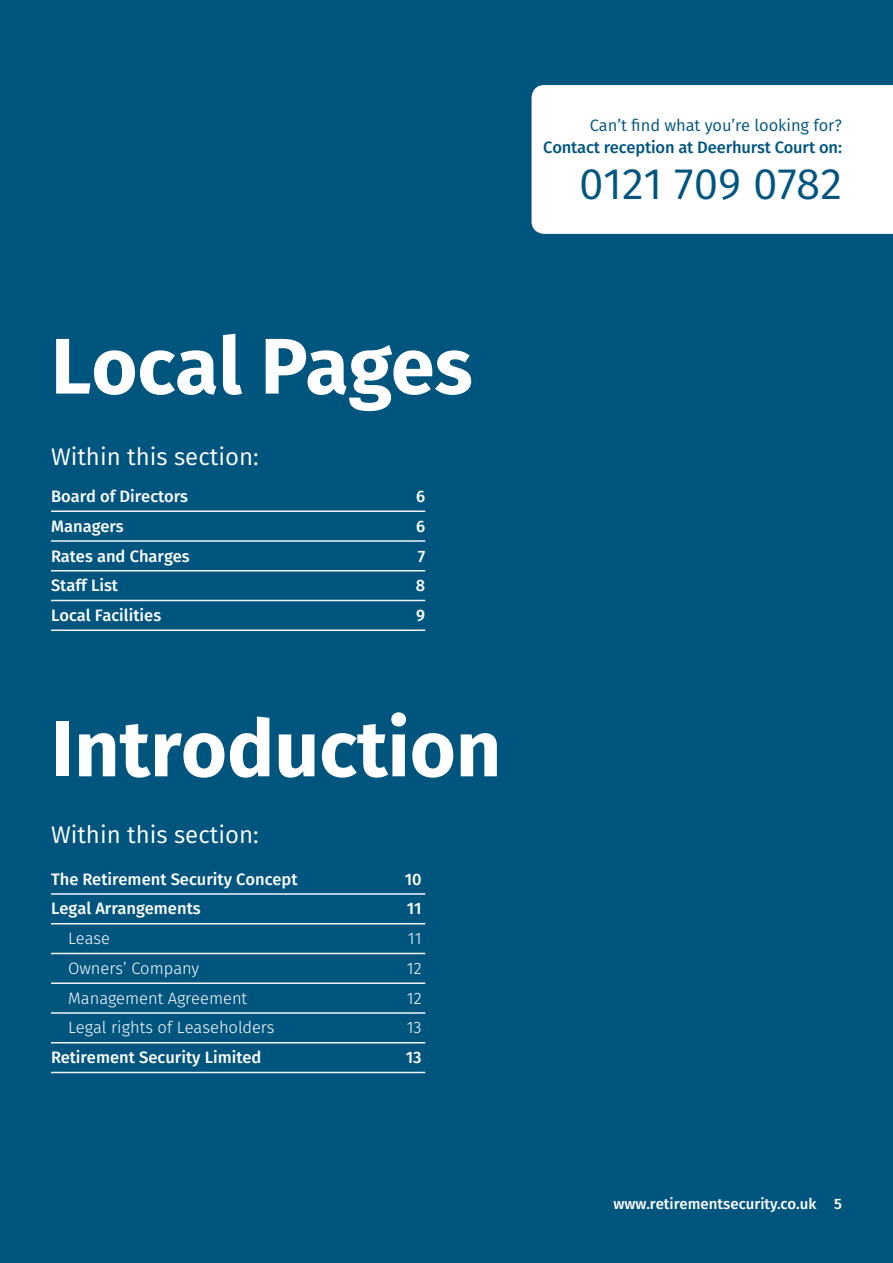
<style>
.page{position:relative;width:893px;height:1263px;background:#00557f}
.page>*{position:absolute;margin:0;border:0;box-sizing:border-box;transform-origin:0 0}
.t1{font:700 78.9px "Fira Sans";color:#fff}
.t2{font:44.1px "Fira Sans";color:#00557f}
.t3{font:24px "Fira Sans";color:#fff}
.t4{font:500 16.5px "Fira Sans";color:#fff}
.t5{font:300 16.5px "Fira Sans";color:#fff}
.t6{font:500 16.5px "Fira Sans";letter-spacing:-.01em;color:#00557f}
.t7{font:16.5px "Fira Sans";letter-spacing:-.005em;color:#00557f}
.t8{font:500 15px "Fira Sans";color:#fff}
</style>
<div class="page">
<div style="left:531px;top:85px;width:362px;height:149px;background:#fff"></div>
<hr style="left:51px;top:510px;width:374px;height:2px;background:#f1f5f9">
<hr style="left:51px;top:540px;width:374px;height:2px;background:#f1f5f9">
<hr style="left:51px;top:570px;width:374px;height:1px;background:#f1f5f9">
<hr style="left:51px;top:600px;width:374px;height:1px;background:#f1f5f9">
<hr style="left:51px;top:629px;width:374px;height:2px;background:#f1f5f9">
<hr style="left:51px;top:893px;width:374px;height:2px;background:#f1f5f9">
<hr style="left:51px;top:923px;width:374px;height:1px;background:#f1f5f9">
<hr style="left:51px;top:953px;width:374px;height:1px;background:#f1f5f9">
<hr style="left:51px;top:982px;width:374px;height:2px;background:#f1f5f9">
<hr style="left:51px;top:1012px;width:374px;height:2px;background:#f1f5f9">
<hr style="left:51px;top:1042px;width:374px;height:1px;background:#f1f5f9">
<hr style="left:51px;top:1072px;width:374px;height:1px;background:#f1f5f9">
<p class="t7" style="left:590px;top:113px;width:254px">Can’t find what you’re looking for?</p>
<p class="t6" style="left:543px;top:136px;width:300px">Contact reception at Deerhurst Court on:</p>
<h2 class="t2" style="left:579px;top:153px;width:264px">0121 709 0782</h2>
<h1 class="t1" style="left:51px;top:311px;width:423px">Local Pages</h1>
<h3 class="t3" style="left:51px;top:439px;width:209px">Within this section:</h3>
<p class="t4" style="left:51px;top:485px;width:139px">Board of Directors</p>
<p class="t4" style="left:416px;top:485px;width:11px">6</p>
<p class="t4" style="left:51px;top:514px;width:74px">Managers</p>
<p class="t4" style="left:416px;top:514px;width:11px">6</p>
<p class="t4" style="left:51px;top:544px;width:140px">Rates and Charges</p>
<p class="t4" style="left:418px;top:544px;width:9px">7</p>
<p class="t4" style="left:51px;top:574px;width:69px">Staff List</p>
<p class="t4" style="left:416px;top:574px;width:11px">8</p>
<p class="t4" style="left:51px;top:604px;width:112px">Local Facilities</p>
<p class="t4" style="left:416px;top:604px;width:10px">9</p>
<h1 class="t1" style="left:51px;top:693px;width:452px">Introduction</h1>
<h3 class="t3" style="left:51px;top:818px;width:209px">Within this section:</h3>
<p class="t4" style="left:51px;top:867px;width:248px">The Retirement Security Concept</p>
<p class="t4" style="left:405px;top:867px;width:18px">10</p>
<p class="t4" style="left:51px;top:897px;width:151px">Legal Arrangements</p>
<p class="t4" style="left:407px;top:897px;width:16px">11</p>
<p class="t5" style="left:68px;top:927px;width:44px">Lease</p>
<p class="t5" style="left:408px;top:927px;width:15px">11</p>
<p class="t5" style="left:68px;top:957px;width:133px">Owners’ Company</p>
<p class="t5" style="left:407px;top:957px;width:16px">12</p>
<p class="t5" style="left:68px;top:986px;width:181px">Management Agreement</p>
<p class="t5" style="left:407px;top:986px;width:16px">12</p>
<p class="t5" style="left:68px;top:1016px;width:208px">Legal rights of Leaseholders</p>
<p class="t5" style="left:407px;top:1016px;width:16px">13</p>
<p class="t4" style="left:51px;top:1046px;width:212px">Retirement Security Limited</p>
<p class="t4" style="left:406px;top:1046px;width:17px">13</p>
<p class="t8" style="left:614px;top:1193px;width:230px">www.retirementsecurity.co.uk 5</p>
</div>
